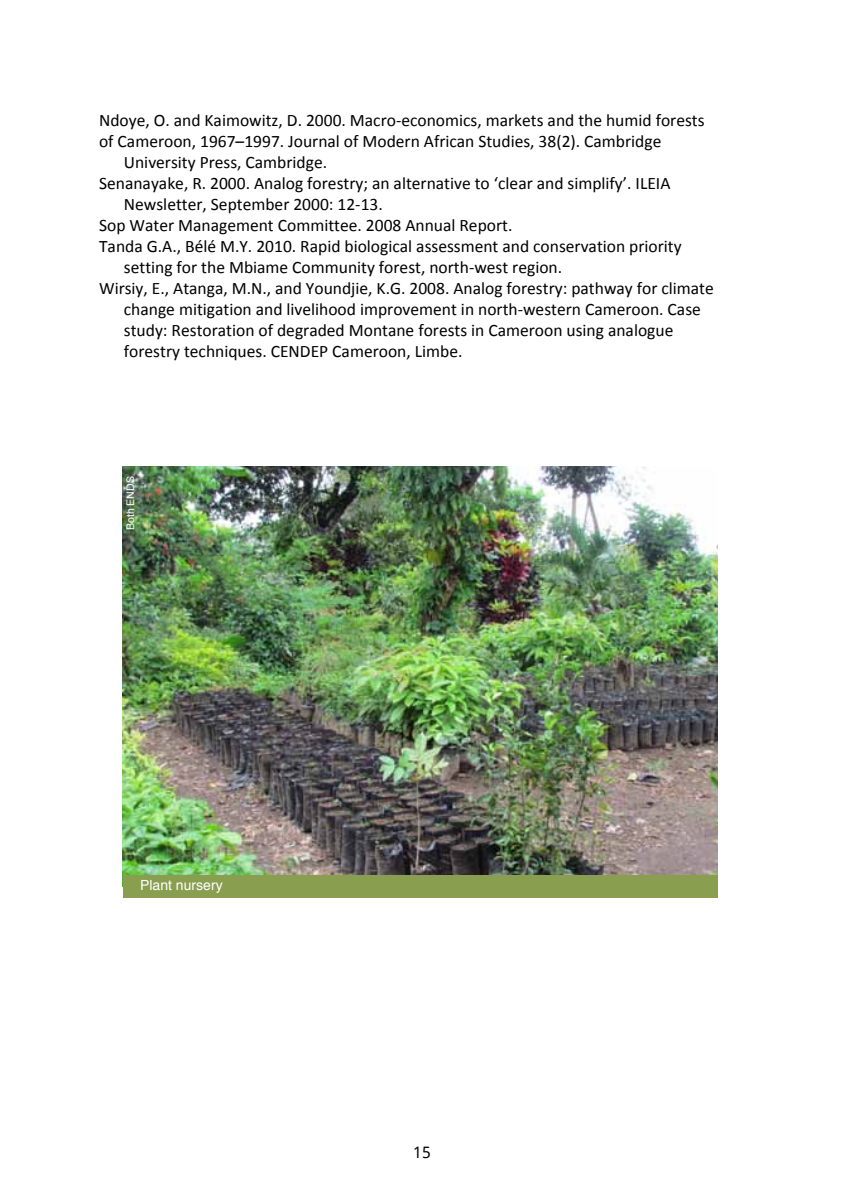
<style>
.page{position:relative;width:844px;height:1191px;background:#fff}
.page>*{position:absolute;margin:0;border:0;box-sizing:border-box;transform-origin:0 0}
.t1{font:17.5px "Calibri";color:#000}
.t2{font:15.75px "Droid Sans";color:#000}
.t3{font:14px "Helvetica";color:#fff}
.t4{font:10.5px "Helvetica";color:#fff}
</style>
<div class="page">
<img style="left:123px;top:466px;width:594px;height:409px">
<div style="left:123px;top:875px;width:594px;height:23px;background:#899e4f"></div>
<p class="t1" style="left:99px;top:109px;width:607px">Ndoye, O. and Kaimowitz, D. 2000. Macro--‐economics, markets and the humid forests</p>
<p class="t1" style="left:99px;top:130px;width:563px">of Cameroon, 1967–1997. Journal of Modern African Studies, 38(2). Cambridge</p>
<p class="t1" style="left:124px;top:151px;width:205px">University Press, Cambridge.</p>
<p class="t1" style="left:99px;top:172px;width:572px">Senanayake, R. 2000. Analog forestry; an alternative to ‘clear and simplify’. ILEIA</p>
<p class="t1" style="left:124px;top:193px;width:260px">Newsletter, September 2000: 12--‐13.</p>
<p class="t1" style="left:99px;top:214px;width:415px">Sop Water Management Committee. 2008 Annual Report.</p>
<p class="t1" style="left:99px;top:235px;width:584px">Tanda G.A., Bélé M.Y. 2010. Rapid biological assessment and conservation priority</p>
<p class="t1" style="left:124px;top:256px;width:439px">setting for the Mbiame Community forest, north--‐west region.</p>
<p class="t1" style="left:99px;top:277px;width:616px">Wirsiy, E., Atanga, M.N., and Youndjie, K.G. 2008. Analog forestry: pathway for climate</p>
<p class="t1" style="left:124px;top:298px;width:578px">change mitigation and livelihood improvement in north--‐western Cameroon. Case</p>
<p class="t1" style="left:124px;top:319px;width:551px">study: Restoration of degraded Montane forests in Cameroon using analogue</p>
<p class="t1" style="left:124px;top:340px;width:340px">forestry techniques. CENDEP Cameroon, Limbe.</p>
<p class="t4" style="left:122px;top:530px;width:55px;rotate:-90deg">Both ENDS</p>
<p class="t3" style="left:140px;top:874px;width:84px">Plant nursery</p>
<p class="t2" style="left:413px;top:1141px;width:19px">15</p>
</div>
